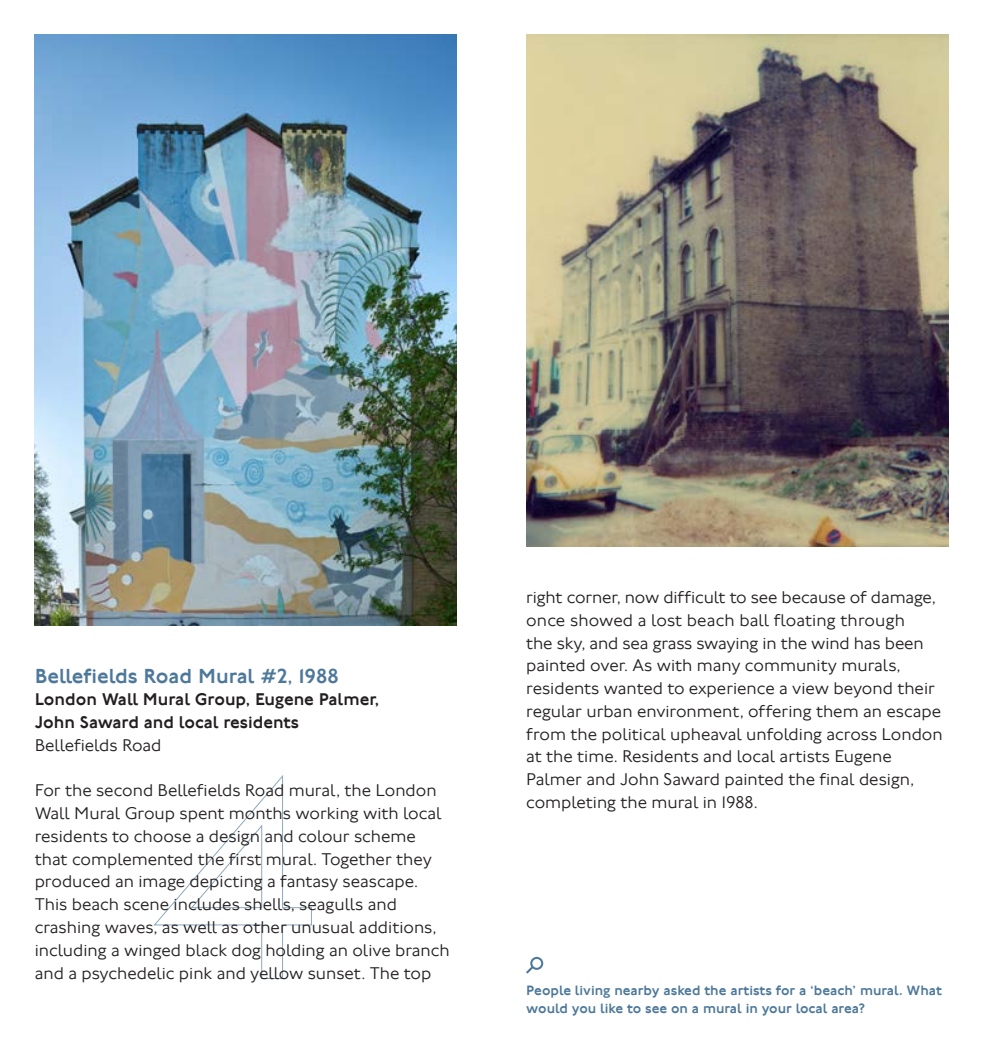
<style>
.page{position:relative;width:983px;height:1042px;background:#fff}
.page>*{position:absolute;margin:0;border:0;box-sizing:border-box;transform-origin:0 0}
.t1{font:500 21px "Johnston 100";color:#4d789a}
.t2{font:300 17.5px/22.8px "Johnston 100";color:#231f20}
.t3{font:500 17.5px/22.8px "Johnston 100";color:#231f20}
.t4{font:500 14px/17.5px "Johnston 100";color:#4d789a}
.s1{font-weight:400}
</style>
<div class="page">
<svg style="left:153px;top:775px;width:159px;height:204px"></svg>
<img style="left:35px;top:34px;width:421px;height:592px">
<img style="left:526px;top:34px;width:421px;height:512px">
<svg style="left:526px;top:957px;width:17px;height:16px"></svg>
<p class="t1" style="left:35px;top:664px;width:305px">Bellefields Road Mural #2<span class="s1">,</span> 1988</p>
<p class="t3" style="left:35px;top:688px;width:346px">London Wall Mural Group, Eugene Palmer,<br>John Saward and local residents</p>
<p class="t2" style="left:35px;top:734px;width:128px">Bellefields Road</p>
<p class="t2" style="left:35px;top:779px;width:416px">For the second Bellefields Road mural, the London Wall Mural Group spent months working with local residents to choose a design and colour scheme that complemented the first mural. Together they produced an image depicting a fantasy seascape.<br>This beach scene includes shells, seagulls and crashing waves, as well as other unusual additions, including a winged black dog holding an olive branch and a psychedelic pink and yellow sunset. The top</p>
<p class="t2" style="left:526px;top:586px;width:418px">right corner, now difficult to see because of damage, once showed a lost beach ball floating through<br>the sky, and sea grass swaying in the wind has been painted over. As with many community murals, residents wanted to experience a view beyond their regular urban environment, offering them an escape from the political upheaval unfolding across London at the time. Residents and local artists Eugene Palmer and John Saward painted the final design, completing the mural in 1988.</p>
<p class="t4" style="left:526px;top:982px;width:417px">People living nearby asked the artists for a ‘beach’ mural. What would you like to see on a mural in your local area?</p>
</div>
